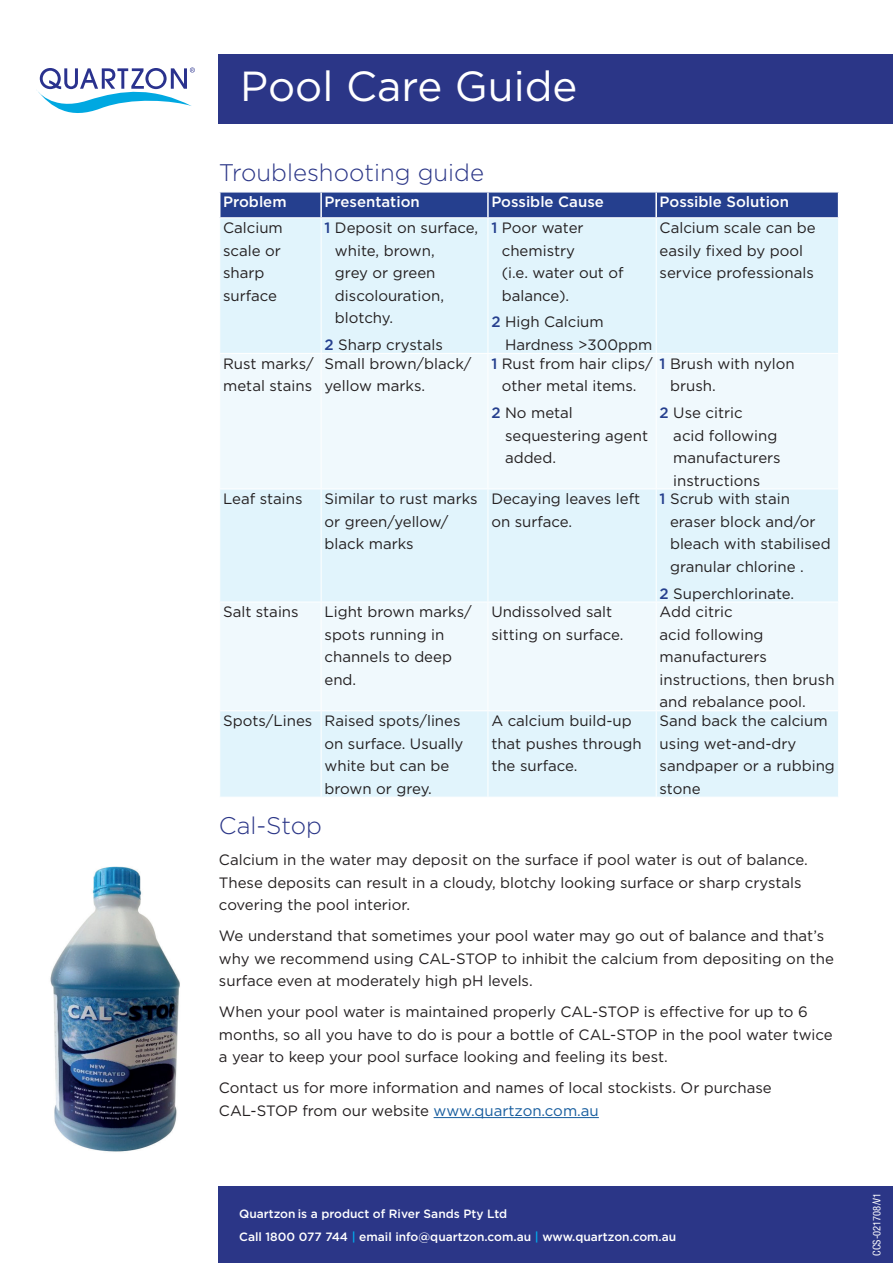
<style>
.page{position:relative;width:893px;height:1263px;background:#fff}
.page>*{position:absolute;margin:0;border:0;box-sizing:border-box;transform-origin:0 0}
.t1{font:42px "Gotham";color:#fff}
.t2{font:300 24px "Gotham";color:#2b3687}
.t3{font:15px/22.5px "Gotham";color:#231f20}
.t4{font:500 15px "Gotham";color:#fff}
.t5{font:500 12px/22.5px "Gotham";color:#fff}
.t6{font:condensed 10.5px "Helvetica Neue LT Com";color:#fff}
.s1{font-weight:500;color:#253f8e}
.s2{color:#175d9e}
.s3{color:#00aeef}
</style>
<div class="page">
<hr style="left:434px;top:1117px;width:165px;height:1px;background:#175d9e">
<div style="left:220px;top:218px;width:618px;height:579px;background:#e1f4fc"></div>
<svg style="left:220px;top:354px;width:618px;height:356px;fill:#f0f9fd"></svg>
<div style="left:219px;top:192px;width:620px;height:25px;background:#253f8e"></div>
<hr style="left:321px;top:218px;width:1px;height:135px;background:#fff">
<hr style="left:488px;top:218px;width:1px;height:135px;background:#fff">
<hr style="left:656px;top:218px;width:1px;height:135px;background:#fff">
<hr style="left:219px;top:353px;width:102px;height:1px;background:#fff">
<hr style="left:321px;top:353px;width:167px;height:1px;background:#fff">
<hr style="left:321px;top:354px;width:1px;height:135px;background:#fff">
<hr style="left:488px;top:353px;width:168px;height:1px;background:#fff">
<hr style="left:488px;top:354px;width:1px;height:135px;background:#fff">
<hr style="left:656px;top:353px;width:183px;height:1px;background:#fff">
<hr style="left:656px;top:354px;width:1px;height:135px;background:#fff">
<hr style="left:219px;top:489px;width:102px;height:1px;background:#fff">
<hr style="left:321px;top:489px;width:167px;height:1px;background:#fff">
<hr style="left:321px;top:489px;width:1px;height:113px;background:#fff">
<hr style="left:488px;top:489px;width:168px;height:1px;background:#fff">
<hr style="left:488px;top:489px;width:1px;height:113px;background:#fff">
<hr style="left:656px;top:489px;width:183px;height:1px;background:#fff">
<hr style="left:656px;top:489px;width:1px;height:113px;background:#fff">
<hr style="left:219px;top:602px;width:102px;height:1px;background:#fff">
<hr style="left:321px;top:602px;width:167px;height:1px;background:#fff">
<hr style="left:321px;top:602px;width:1px;height:108px;background:#fff">
<hr style="left:488px;top:602px;width:168px;height:1px;background:#fff">
<hr style="left:488px;top:602px;width:1px;height:108px;background:#fff">
<hr style="left:656px;top:602px;width:183px;height:1px;background:#fff">
<hr style="left:656px;top:602px;width:1px;height:108px;background:#fff">
<hr style="left:219px;top:710px;width:102px;height:1px;background:#fff">
<hr style="left:321px;top:710px;width:167px;height:1px;background:#fff">
<hr style="left:321px;top:711px;width:1px;height:86px;background:#fff">
<hr style="left:488px;top:710px;width:168px;height:1px;background:#fff">
<hr style="left:488px;top:711px;width:1px;height:86px;background:#fff">
<hr style="left:656px;top:710px;width:183px;height:1px;background:#fff">
<hr style="left:656px;top:711px;width:1px;height:86px;background:#fff">
<div style="left:219px;top:1186px;width:674px;height:77px;background:#2b3687"></div>
<svg style="left:36px;top:68px;width:159px;height:45px"></svg>
<div style="left:219px;top:54px;width:674px;height:70px;background:#2b3687"></div>
<img style="left:50px;top:866px;width:130px;height:286px">
<h1 class="t1" style="left:240px;top:59px;width:339px">Pool Care Guide</h1>
<h2 class="t2" style="left:219px;top:157px;width:267px">Troubleshooting guide</h2>
<p class="t4" style="left:223px;top:192px;width:65px">Problem</p>
<p class="t4" style="left:325px;top:192px;width:97px">Presentation</p>
<p class="t4" style="left:491px;top:192px;width:114px">Possible Cause</p>
<p class="t4" style="left:660px;top:192px;width:131px">Possible Solution</p>
<p class="t3" style="left:223px;top:216px;width:61px">Calcium scale or sharp surface</p>
<p class="t3" style="left:335px;top:216px;width:145px;text-indent:-10px"><span class="s1">1</span> Deposit on surface, white, brown,<br>grey or green discolouration, blotchy.</p>
<p class="t3" style="left:325px;top:333px;width:120px"><span class="s1">2</span> Sharp crystals</p>
<p class="t3" style="left:660px;top:216px;width:158px">Calcium scale can be easily fixed by pool service professionals</p>
<p class="t3" style="left:502px;top:216px;width:123px;text-indent:-10px"><span class="s1">1</span> Poor water chemistry<br>(i.e. water out of balance).</p>
<p class="t3" style="left:505px;top:311px;width:149px;text-indent:-14px"><span class="s1">2</span> High Calcium<br>Hardness &gt;300ppm</p>
<p class="t3" style="left:223px;top:352px;width:92px">Rust marks/ metal stains</p>
<p class="t3" style="left:325px;top:352px;width:149px">Small brown/black/ yellow marks.</p>
<p class="t3" style="left:491px;top:352px;width:163px;text-align:center"><span class="s1">1</span> Rust from hair clips/ other metal items.</p>
<p class="t3" style="left:505px;top:401px;width:145px;text-indent:-14px"><span class="s1">2</span> No metal sequestering agent added.</p>
<p class="t3" style="left:670px;top:352px;width:126px;text-indent:-10px"><span class="s1">1</span> Brush with nylon brush.</p>
<p class="t3" style="left:673px;top:401px;width:109px;text-indent:-14px"><span class="s1">2</span> Use citric<br>acid following manufacturers instructions</p>
<p class="t3" style="left:223px;top:487px;width:81px">Leaf stains</p>
<p class="t3" style="left:325px;top:487px;width:155px">Similar to rust marks or green/yellow/ black marks</p>
<p class="t3" style="left:491px;top:487px;width:150px">Decaying leaves left on surface.</p>
<p class="t3" style="left:670px;top:487px;width:162px;text-indent:-10px"><span class="s1">1</span> Scrub with stain eraser block and/or bleach with stabilised granular chlorine .</p>
<p class="t3" style="left:660px;top:582px;width:136px"><span class="s1">2</span> Superchlorinate.</p>
<p class="t3" style="left:223px;top:600px;width:77px">Salt stains</p>
<p class="t3" style="left:325px;top:600px;width:149px">Light brown marks/ spots running in channels to deep end.</p>
<p class="t3" style="left:491px;top:600px;width:134px">Undissolved salt sitting on surface.</p>
<p class="t3" style="left:660px;top:600px;width:176px">Add citric<br>acid following manufacturers instructions, then brush and rebalance pool.</p>
<p class="t3" style="left:325px;top:709px;width:140px;text-indent:-101px">Spots/Lines Raised spots/lines on surface. Usually white but can be brown or grey.</p>
<p class="t3" style="left:491px;top:709px;width:152px">A calcium build-up that pushes through the surface.</p>
<p class="t3" style="left:660px;top:709px;width:177px">Sand back the calcium using wet-and-dry sandpaper or a rubbing stone</p>
<h2 class="t2" style="left:219px;top:810px;width:104px">Cal-Stop</h2>
<p class="t3" style="left:219px;top:848px;width:590px">Calcium in the water may deposit on the surface if pool water is out of balance.<br>These deposits can result in a cloudy, blotchy looking surface or sharp crystals covering the pool interior.</p>
<p class="t3" style="left:219px;top:924px;width:616px">We understand that sometimes your pool water may go out of balance and that’s why we recommend using CAL-STOP to inhibit the calcium from depositing on the surface even at moderately high pH levels.</p>
<p class="t3" style="left:219px;top:1000px;width:615px">When your pool water is maintained properly CAL-STOP is effective for up to 6 months, so all you have to do is pour a bottle of CAL-STOP in the pool water twice a year to keep your pool surface looking and feeling its best.</p>
<p class="t3" style="left:219px;top:1076px;width:554px">Contact us for more information and names of local stockists. Or purchase<br>CAL-STOP from our website <span class="s2">www.quartzon.com.au</span></p>
<p class="t5" style="left:239px;top:1203px;width:439px">Quartzon is a product of River Sands Pty Ltd<br>Call 1800 077 744 <span class="s3">|</span> email info@quartzon.com.au <span class="s3">|</span> www.quartzon.com.au</p>
<p class="t6" style="left:871px;top:1255px;width:64px;rotate:-90deg">CCS-021708/V1</p>
</div>
